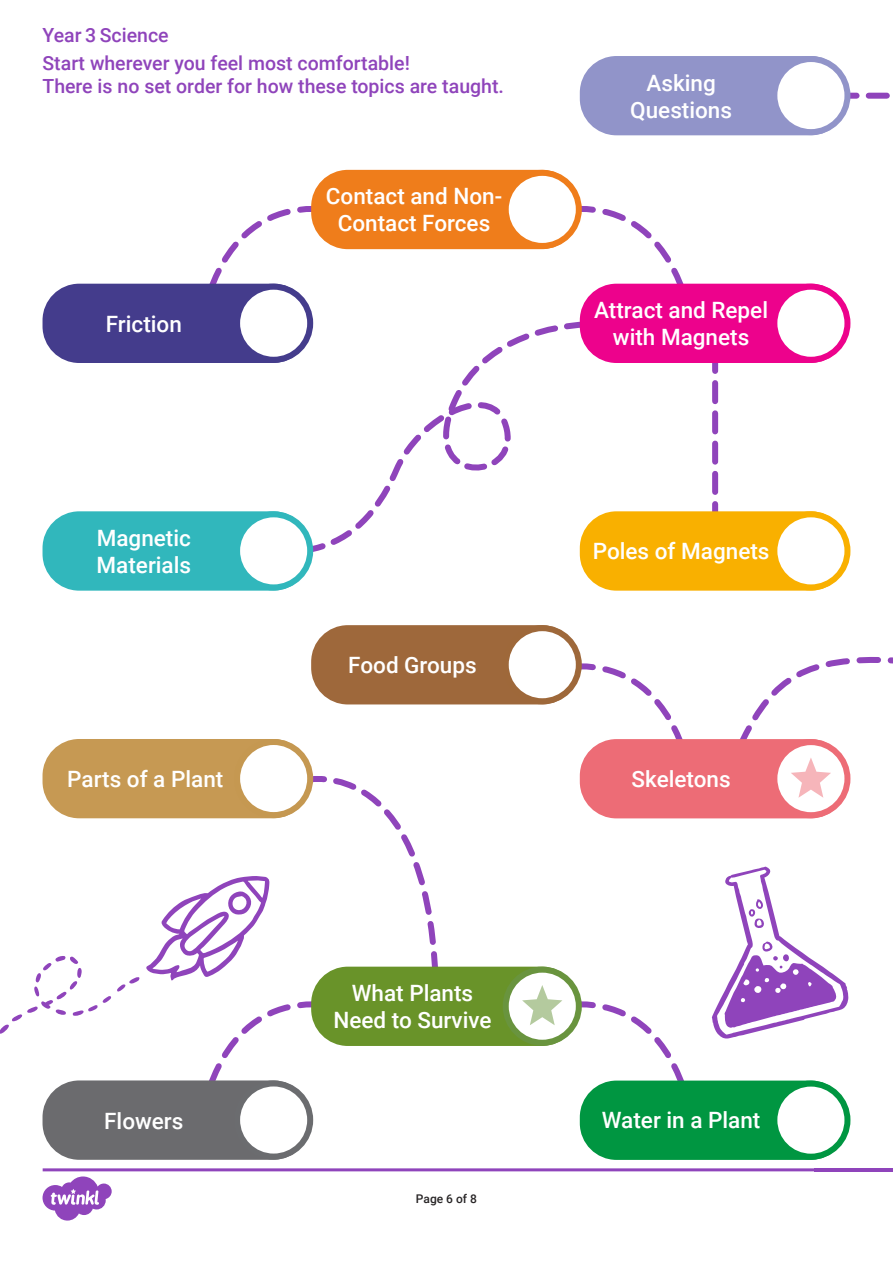
<style>
.page{position:relative;width:893px;height:1263px;background:#fff}
.page>*{position:absolute;margin:0;border:0;box-sizing:border-box;transform-origin:0 0}
.t1{font:500 22.5px/27px "Roboto";color:#fff;text-align:center}
.t2{font:500 19.5px/23.4px "Roboto";color:#8f44bb}
.Page_Numbers{font:500 12px "Roboto";color:#282526}
</style>
<div class="page">
<svg style="left:538px;top:632px;width:145px;height:150px"></svg>
<svg style="left:195px;top:172px;width:503px;height:146px"></svg>
<svg style="left:280px;top:318px;width:331px;height:240px"></svg>
<svg style="left:850px;top:93px;width:40px;height:6px"></svg>
<svg style="left:712px;top:363px;width:6px;height:148px"></svg>
<div style="left:43px;top:284px;width:267px;height:79px;background:#443c8c;border-radius:37px"></div>
<div style="left:237px;top:287px;width:73px;height:73px;background:#fff;border-radius:50%"></div>
<div style="left:234px;top:284px;width:79px;height:79px;border:6px solid #443c8c;border-radius:50%"></div>
<div style="left:311px;top:170px;width:268px;height:79px;background:#ef7d1b;border-radius:37px"></div>
<div style="left:506px;top:173px;width:73px;height:73px;background:#fff;border-radius:50%"></div>
<div style="left:503px;top:170px;width:79px;height:79px;border:6px solid #ef7d1b;border-radius:50%"></div>
<div style="left:580px;top:284px;width:267px;height:79px;background:#ed028c;border-radius:37px"></div>
<div style="left:774px;top:287px;width:73px;height:73px;background:#fff;border-radius:50%"></div>
<div style="left:771px;top:284px;width:79px;height:79px;border:6px solid #ed028c;border-radius:50%"></div>
<div style="left:580px;top:56px;width:267px;height:79px;background:#9194c9;border-radius:37px"></div>
<div style="left:774px;top:59px;width:73px;height:73px;background:#fff;border-radius:50%"></div>
<div style="left:771px;top:56px;width:79px;height:79px;border:6px solid #9194c9;border-radius:50%"></div>
<div style="left:311px;top:625px;width:268px;height:79px;background:#9e683b;border-radius:37px"></div>
<div style="left:506px;top:628px;width:73px;height:73px;background:#fff;border-radius:50%"></div>
<div style="left:503px;top:625px;width:79px;height:79px;border:6px solid #9e683a;border-radius:50%"></div>
<div style="left:580px;top:511px;width:267px;height:80px;background:#f9b000;border-radius:37px"></div>
<div style="left:774px;top:514px;width:73px;height:73px;background:#fff;border-radius:50%"></div>
<div style="left:771px;top:511px;width:79px;height:79px;border:6px solid #f9b000;border-radius:50%"></div>
<div style="left:43px;top:1080px;width:267px;height:80px;background:#6b6b6e;border-radius:37px"></div>
<div style="left:237px;top:1083px;width:73px;height:73px;background:#fff;border-radius:50%"></div>
<div style="left:234px;top:1080px;width:79px;height:79px;border:6px solid #6b6c6f;border-radius:50%"></div>
<div style="left:43px;top:511px;width:267px;height:80px;background:#31b7bc;border-radius:37px"></div>
<div style="left:237px;top:514px;width:73px;height:73px;background:#fff;border-radius:50%"></div>
<div style="left:234px;top:511px;width:79px;height:79px;border:6px solid #31b7bc;border-radius:50%"></div>
<div style="left:580px;top:1080px;width:267px;height:80px;background:#009641;border-radius:37px"></div>
<div style="left:774px;top:1083px;width:73px;height:74px;background:#fff;border-radius:50%"></div>
<div style="left:771px;top:1080px;width:79px;height:80px;border:6px solid #009641;border-radius:50%"></div>
<div style="left:43px;top:739px;width:267px;height:79px;background:#c69953;border-radius:37px"></div>
<svg style="left:237px;top:742px;width:73px;height:73px"></svg>
<div style="left:234px;top:739px;width:79px;height:79px;border:6px solid #c59851;border-radius:50%"></div>
<svg style="left:146px;top:751px;width:296px;height:369px"></svg>
<svg style="left:0;top:956px;width:111px;height:78px"></svg>
<svg style="left:117px;top:977px;width:23px;height:15px"></svg>
<div style="left:580px;top:739px;width:267px;height:79px;background:#ed6c76;border-radius:37px"></div>
<svg style="left:774px;top:742px;width:73px;height:73px"></svg>
<div style="left:771px;top:739px;width:79px;height:79px;border:6px solid #ed6c76;border-radius:50%"></div>
<svg style="left:724px;top:561px;width:169px;height:237px"></svg>
<div style="left:311px;top:967px;width:268px;height:79px;background:#699329;border-radius:37px"></div>
<svg style="left:506px;top:970px;width:73px;height:73px"></svg>
<div style="left:503px;top:967px;width:79px;height:79px;border:6px solid #69943e;border-radius:50%"></div>
<svg style="left:522px;top:968px;width:176px;height:152px"></svg>
<svg style="left:712px;top:866px;width:136px;height:172px"></svg>
<svg style="left:43px;top:1168px;width:810px;height:53px"></svg>
<hr style="left:814px;top:1168px;width:79px;height:3px;background:#8f44bb">
<div style="left:798px;top:1174px;width:59px;height:53px;background:#fff"></div>
<p class="t2" style="left:43px;top:23px;width:128px">Year 3 Science</p>
<p class="t2" style="left:43px;top:51px;width:463px">Start wherever you feel most comfortable!<br>There is no set order for how these topics are taught.</p>
<p class="t1" style="left:106px;top:309px;width:78px">Friction</p>
<p class="t1" style="left:97px;top:524px;width:96px;text-align:left">Magnetic<br>Materials</p>
<p class="t1" style="left:326px;top:182px;width:178px">Contact and Non-<br>Contact Forces</p>
<p class="t1" style="left:348px;top:651px;width:130px">Food Groups</p>
<p class="t1" style="left:630px;top:68px;width:103px">Asking<br>Questions</p>
<p class="t1" style="left:594px;top:296px;width:175px">Attract and Repel with Magnets</p>
<p class="t1" style="left:593px;top:537px;width:178px">Poles of Magnets</p>
<p class="t1" style="left:67px;top:765px;width:158px">Parts of a Plant</p>
<p class="t1" style="left:632px;top:765px;width:101px">Skeletons</p>
<p class="t1" style="left:104px;top:1106px;width:81px">Flowers</p>
<p class="t1" style="left:333px;top:979px;width:160px">What Plants<br>Need to Survive</p>
<p class="Page_Numbers" style="left:416px;top:1190px;width:63px">Page 6 of 8</p>
<p class="t1" style="left:602px;top:1106px;width:160px">Water in a Plant</p>
</div>
